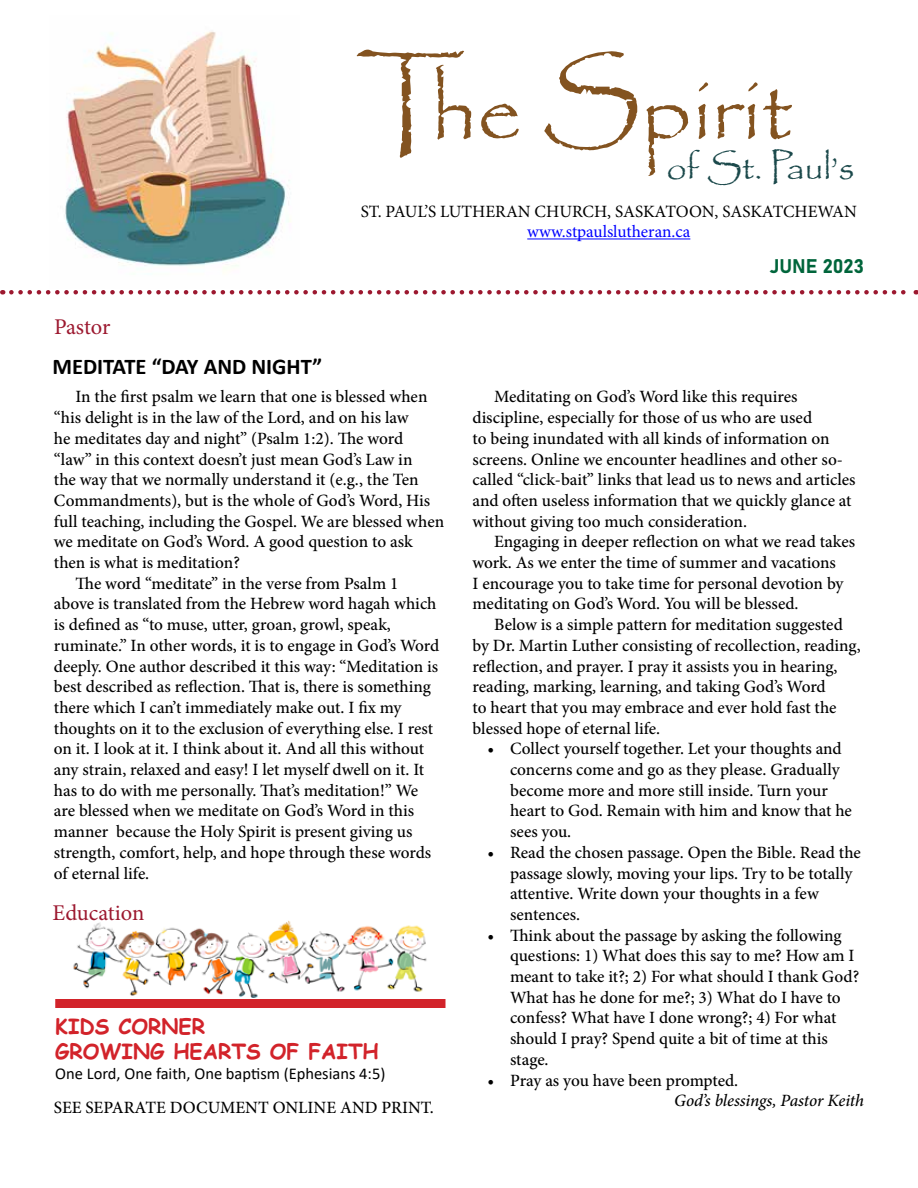
<style>
.page{position:relative;width:918px;height:1188px;background:#fff}
.page>*{position:absolute;margin:0;border:0;box-sizing:border-box;transform-origin:0 0}
.t1{font:114px "Papyrus";color:#835320}
.t2{font:90px "Papyrus";color:#835320}
.t3{font:36px "Papyrus";color:#1b494b}
.t4{font:700 22.5px "Calibri";color:#000}
.t5{font:22.5px "Minion Pro";letter-spacing:-.005em;color:#9c182f}
.t6{font:700 21px/25.2px "Comic Sans MS";color:#d2232a}
.t7{font:19.5px "Bahnschrift";color:#00653b}
.t8{font:500 17.25px/20.7px "Minion Pro";color:#000}
.t9{font:17.25px "Minion Pro";letter-spacing:-.005em;color:#000}
.t10{font:italic 500 17.25px "Minion Pro";letter-spacing:-.01em;color:#000}
.t11{font:17.25px "Minion Pro";letter-spacing:-.005em;color:#00f}
.t12{font:16.5px "Calibri";color:#000}
.s1{font-size:102px}
</style>
<div class="page">
<img style="left:65px;top:31px;width:226px;height:235px">
<hr style="left:527px;top:239px;width:163px;height:1px;background:#00f">
<svg style="left:11px;top:290px;width:906px;height:5px"></svg>
<div style="left:55px;top:999px;width:390px;height:9px;background:#d2232a"></div>
<img style="left:73px;top:920px;width:354px;height:77px">
<h3 class="t5" style="left:54px;top:312px;width:58px">Pastor</h3>
<h3 class="t4" style="left:52px;top:351px;width:271px">MEDITATE “DAY AND NIGHT”</h3>
<h1 class="t1" style="left:356px;top:33px;width:110px">T</h1>
<h2 class="t2" style="left:431px;top:55px;width:363px">he <span class="s1">S</span>pirit</h2>
<h3 class="t3" style="left:667px;top:146px;width:189px">of St. Paul’s</h3>
<p class="t9" style="left:361px;top:199px;width:498px">ST. PAUL’S LUTHERAN CHURCH, SASKATOON, SASKATCHEWAN</p>
<p class="t11" style="left:527px;top:220px;width:165px">www.stpaulslutheran.ca</p>
<p class="t7" style="left:770px;top:252px;width:96px">JUNE 2023</p>
<p class="t8" style="left:76px;top:387px;width:353px">In the first psalm we learn that one is blessed when</p>
<p class="t8" style="left:54px;top:407px;width:356px">“his delight is in the law of the Lord, and on his law</p>
<p class="t8" style="left:54px;top:428px;width:351px">he meditates day and night” (Psalm 1:2). The word</p>
<p class="t8" style="left:54px;top:449px;width:360px">“law” in this context doesn’t just mean God’s Law in</p>
<p class="t8" style="left:54px;top:469px;width:366px">the way that we normally understand it (e.g., the Ten</p>
<p class="t8" style="left:54px;top:490px;width:378px">Commandments), but is the whole of God’s Word, His</p>
<p class="t8" style="left:54px;top:511px;width:392px">full teaching, including the Gospel. We are blessed when</p>
<p class="t8" style="left:54px;top:532px;width:360px">we meditate on God’s Word. A good question to ask</p>
<p class="t8" style="left:54px;top:552px;width:187px">then is what is meditation?</p>
<p class="t8" style="left:76px;top:573px;width:324px">The word “meditate” in the verse from Psalm 1</p>
<p class="t8" style="left:54px;top:594px;width:384px">above is translated from the Hebrew word hagah which</p>
<p class="t8" style="left:54px;top:614px;width:339px">is defined as “to muse, utter, groan, growl, speak,</p>
<p class="t8" style="left:54px;top:635px;width:387px">ruminate.” In other words, it is to engage in God’s Word</p>
<p class="t8" style="left:54px;top:656px;width:386px">deeply. One author described it this way: “Meditation is</p>
<p class="t8" style="left:54px;top:676px;width:379px">best described as reflection. That is, there is something</p>
<p class="t8" style="left:54px;top:697px;width:349px">there which I can’t immediately make out. I fix my</p>
<p class="t8" style="left:54px;top:718px;width:381px">thoughts on it to the exclusion of everything else. I rest</p>
<p class="t8" style="left:54px;top:739px;width:372px">on it. I look at it. I think about it. And all this without</p>
<p class="t8" style="left:54px;top:759px;width:372px">any strain, relaxed and easy! I let myself dwell on it. It</p>
<p class="t8" style="left:54px;top:780px;width:366px">has to do with me personally. That’s meditation!” We</p>
<p class="t8" style="left:54px;top:801px;width:362px">are blessed when we meditate on God’s Word in this</p>
<p class="t8" style="left:54px;top:821px;width:360px">manner because the Holy Spirit is present giving us</p>
<p class="t8" style="left:54px;top:842px;width:379px">strength, comfort, help, and hope through these words</p>
<p class="t8" style="left:54px;top:863px;width:97px">of eternal life.</p>
<h3 class="t5" style="left:52px;top:898px;width:94px">Education</h3>
<p class="t6" style="left:55px;top:1013px;width:325px">KIDS CORNER<br>GROWING HEARTS OF FAITH</p>
<p class="t12" style="left:55px;top:1062px;width:332px">One Lord, One faith, One baptism (Ephesians 4:5)</p>
<p class="t8" style="left:54px;top:1097px;width:382px">SEE SEPARATE DOCUMENT ONLINE AND PRINT.</p>
<p class="t8" style="left:473px;top:387px;width:385px;text-indent:22px">Meditating on God’s Word like this requires discipline, especially for those of us who are used<br>to being inundated with all kinds of information on screens. Online we encounter headlines and other so&shy;called “click-bait” links that lead us to news and articles and often useless information that we quickly glance at without giving too much consideration.</p>
<p class="t8" style="left:473px;top:532px;width:384px;text-indent:22px">Engaging in deeper reflection on what we read takes work. As we enter the time of summer and vacations<br>I encourage you to take time for personal devotion by meditating on God’s Word. You will be blessed.</p>
<p class="t8" style="left:473px;top:614px;width:390px;text-indent:22px">Below is a simple pattern for meditation suggested by Dr. Martin Luther consisting of recollection, reading, reflection, and prayer. I pray it assists you in hearing, reading, marking, learning, and taking God’s Word<br>to heart that you may embrace and ever hold fast the blessed hope of eternal life.</p>
<p class="t8" style="left:510px;top:739px;width:343px;text-indent:-22px">• Collect yourself together. Let your thoughts and concerns come and go as they please. Gradually become more and more still inside. Turn your heart to God. Remain with him and know that he sees you.</p>
<p class="t8" style="left:510px;top:842px;width:352px;text-indent:-22px">• Read the chosen passage. Open the Bible. Read the passage slowly, moving your lips. Try to be totally attentive. Write down your thoughts in a few sentences.</p>
<p class="t8" style="left:510px;top:925px;width:351px;text-indent:-22px">• Think about the passage by asking the following questions: 1) What does this say to me? How am I meant to take it?; 2) For what should I thank God?<br>What has he done for me?; 3) What do I have to confess? What have I done wrong?; 4) For what should I pray? Spend quite a bit of time at this stage.</p>
<p class="t8" style="left:488px;top:1070px;width:252px">• Pray as you have been prompted.</p>
<p class="t10" style="left:674px;top:1089px;width:191px">God’s blessings, Pastor Keith</p>
</div>
